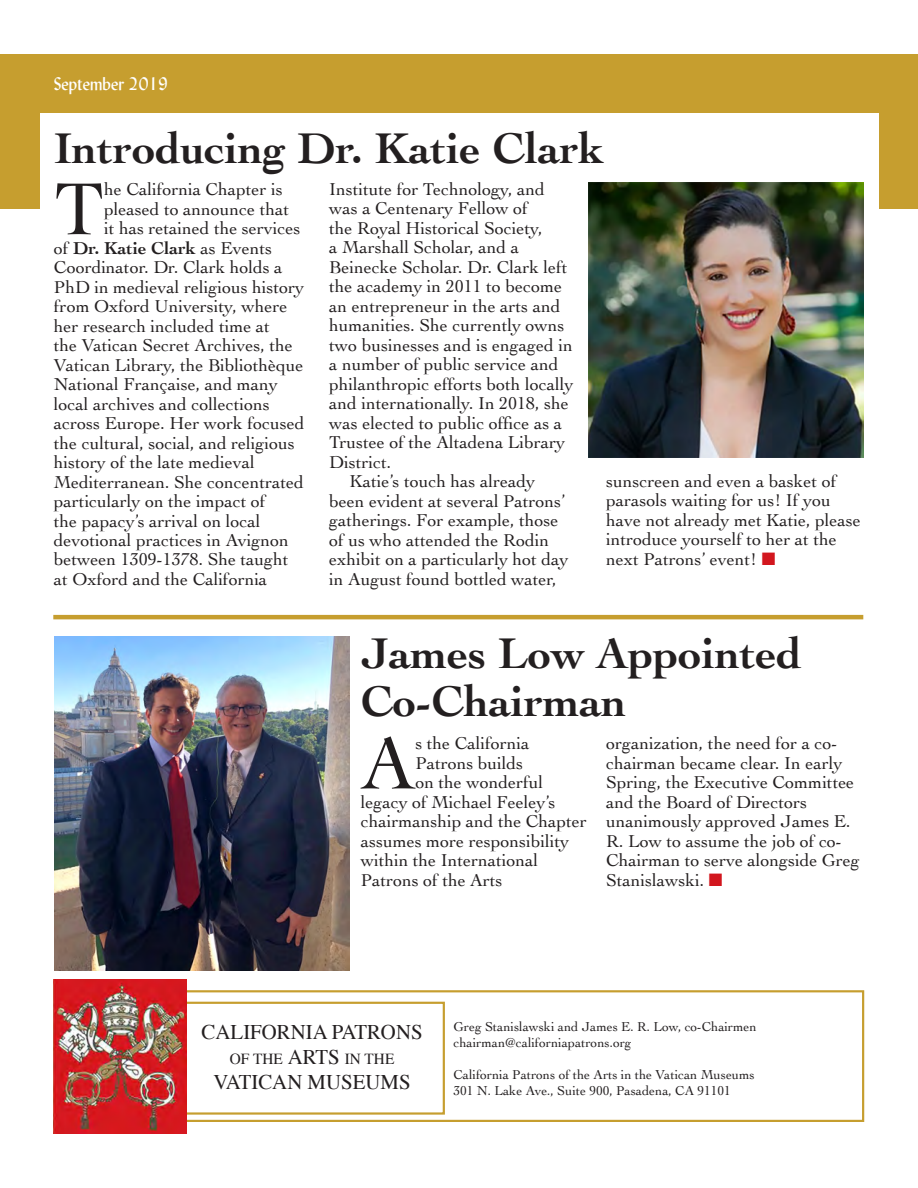
<style>
.page{position:relative;width:918px;height:1188px;background:#fff}
.page>*{position:absolute;margin:0;border:0;box-sizing:border-box;transform-origin:0 0}
.t1{font:77.7px "Cochin";color:#231f20}
.t2{font:700 45px/48px "Cochin";color:#231f20}
.t3{font:20.85px "Times";color:#231f20}
.t4{font:18px/19.5px "Cochin";color:#231f20}
.t5{font:700 18px "Cochin";color:#231f20}
.t6{font:18px "Lynda Normal";color:#fff}
.t7{font:15.3px "Times";color:#231f20}
.t8{font:13.5px/16.2px "Cochin";color:#231f20}
.s1{font-weight:400}
.s2{color:#d2161e}
.s3{font-size:20.85px}
</style>
<div class="page">
<div style="left:0;top:54px;width:918px;height:154px;background:#c69e2f"></div>
<div style="left:169px;top:990px;width:695px;height:132px;background:#fff;border:2px solid #c69e2f"></div>
<div style="left:82px;top:1002px;width:363px;height:113px;background:#fff;border:2px solid #c69e2f"></div>
<img style="left:54px;top:980px;width:133px;height:154px">
<div style="left:40px;top:113px;width:839px;height:314px;background:#fff"></div>
<img style="left:589px;top:182px;width:275px;height:275px">
<hr style="left:53px;top:615px;width:810px;height:4px;background:#c69e2f">
<img style="left:54px;top:636px;width:296px;height:335px">
<p class="t6" style="left:54px;top:73px;width:116px">September 2019</p>
<h2 class="t2" style="left:54px;top:122px;width:552px">Introducing Dr. Katie Clark</h2>
<h1 class="t1" style="left:54px;top:156px;width:52px">T</h1>
<p class="t4" style="left:104px;top:179px;width:180px">he California Chapter is</p>
<p class="t4" style="left:329px;top:179px;width:217px">Institute for Technology, and</p>
<p class="t4" style="left:329px;top:198px;width:200px">was a Centenary Fellow of</p>
<p class="t4" style="left:329px;top:218px;width:215px">the Royal Historical Society,</p>
<p class="t4" style="left:329px;top:237px;width:191px">a Marshall Scholar, and a</p>
<p class="t4" style="left:329px;top:257px;width:240px">Beinecke Scholar. Dr. Clark left</p>
<p class="t4" style="left:329px;top:276px;width:234px">the academy in 2011 to become</p>
<p class="t4" style="left:329px;top:296px;width:233px">an entrepreneur in the arts and</p>
<p class="t4" style="left:329px;top:315px;width:237px">humanities. She currently owns</p>
<p class="t4" style="left:329px;top:335px;width:245px">two businesses and is engaged in</p>
<p class="t4" style="left:329px;top:354px;width:231px">a number of public service and</p>
<p class="t4" style="left:329px;top:374px;width:246px">philanthropic efforts both locally</p>
<p class="t4" style="left:329px;top:393px;width:241px">and internationally. In 2018, she</p>
<p class="t4" style="left:329px;top:413px;width:234px">was elected to public office as a</p>
<p class="t4" style="left:329px;top:432px;width:237px">Trustee of the Altadena Library</p>
<p class="t4" style="left:329px;top:452px;width:64px">District.</p>
<p class="t4" style="left:350px;top:471px;width:187px">Katie’s touch has already</p>
<p class="t4" style="left:329px;top:490px;width:237px">been evident at several Patrons’</p>
<p class="t4" style="left:329px;top:510px;width:231px">gatherings. For example, those</p>
<p class="t4" style="left:329px;top:529px;width:221px">of us who attended the Rodin</p>
<p class="t4" style="left:329px;top:549px;width:241px">exhibit on a particularly hot day</p>
<p class="t4" style="left:329px;top:568px;width:229px">in August found bottled water,</p>
<p class="t4" style="left:104px;top:198px;width:186px">pleased to announce that</p>
<p class="t4" style="left:104px;top:218px;width:198px">it has retained the services</p>
<p class="t5" style="left:54px;top:236px;width:220px"><span class="s1">of</span> Dr. Katie Clark <span class="s1">as Events</span></p>
<p class="t4" style="left:54px;top:257px;width:230px">Coordinator. Dr. Clark holds a</p>
<p class="t4" style="left:54px;top:276px;width:252px">PhD in medieval religious history</p>
<p class="t4" style="left:54px;top:296px;width:235px">from Oxford University, where</p>
<p class="t4" style="left:54px;top:315px;width:217px">her research included time at</p>
<p class="t4" style="left:54px;top:335px;width:240px">the Vatican Secret Archives, the</p>
<p class="t4" style="left:54px;top:354px;width:251px">Vatican Library, the Bibliothèque</p>
<p class="t4" style="left:54px;top:374px;width:225px">National Française, and many</p>
<p class="t4" style="left:54px;top:393px;width:217px">local archives and collections</p>
<p class="t4" style="left:54px;top:413px;width:252px">across Europe. Her work focused</p>
<p class="t4" style="left:54px;top:432px;width:242px">the cultural, social, and religious</p>
<p class="t4" style="left:54px;top:452px;width:202px">history of the late medieval</p>
<p class="t4" style="left:54px;top:471px;width:251px">Mediterranean. She concentrated</p>
<p class="t4" style="left:54px;top:491px;width:213px">particularly on the impact of</p>
<p class="t4" style="left:54px;top:510px;width:208px">the papacy’s arrival on local</p>
<p class="t4" style="left:54px;top:530px;width:236px">devotional practices in Avignon</p>
<p class="t4" style="left:54px;top:549px;width:236px">between 1309-1378. She taught</p>
<p class="t4" style="left:54px;top:569px;width:215px">at Oxford and the California</p>
<p class="t4" style="left:606px;top:471px;width:256px">sunscreen and even a basket of parasols waiting for us! If you have not already met Katie, please introduce yourself to her at the next Patrons’ event! <span class="s2">■</span></p>
<h2 class="t2" style="left:361px;top:628px;width:443px">James Low Appointed<br>Co-Chairman</h2>
<h1 class="t1" style="left:361px;top:711px;width:56px">A</h1>
<p class="t4" style="left:415px;top:733px;width:115px">s the California</p>
<p class="t4" style="left:415px;top:752px;width:109px">Patrons builds</p>
<p class="t4" style="left:415px;top:772px;width:129px">on the wonderful</p>
<p class="t4" style="left:361px;top:791px;width:196px">legacy of Michael Feeley’s</p>
<p class="t4" style="left:361px;top:811px;width:228px">chairmanship and the Chapter</p>
<p class="t4" style="left:361px;top:830px;width:210px">assumes more responsibility</p>
<p class="t4" style="left:361px;top:850px;width:179px">within the International</p>
<p class="t4" style="left:361px;top:869px;width:143px">Patrons of the Arts</p>
<p class="t4" style="left:606px;top:733px;width:255px">organization, the need for a co&shy;chairman became clear. In early<br>Spring, the Executive Committee and the Board of Directors unanimously approved James E.<br>R. Low to assume the job of co-<br>Chairman to serve alongside Greg<br>Stanislawski. <span class="s2">■</span></p>
<p class="t3" style="left:202px;top:1012px;width:223px">CALIFORNIA PATRONS</p>
<p class="t7" style="left:230px;top:1044px;width:166px">OF THE <span class="s3">ARTS</span> IN THE</p>
<p class="t3" style="left:214px;top:1062px;width:199px">VATICAN MUSEUMS</p>
<p class="t8" style="left:454px;top:1017px;width:305px">Greg Stanislawski and James E. R. Low, co-Chairmen chairman@californiapatrons.org</p>
<p class="t8" style="left:454px;top:1066px;width:303px">California Patrons of the Arts in the Vatican Museums<br>301 N. Lake Ave., Suite 900, Pasadena, CA 91101</p>
</div>
